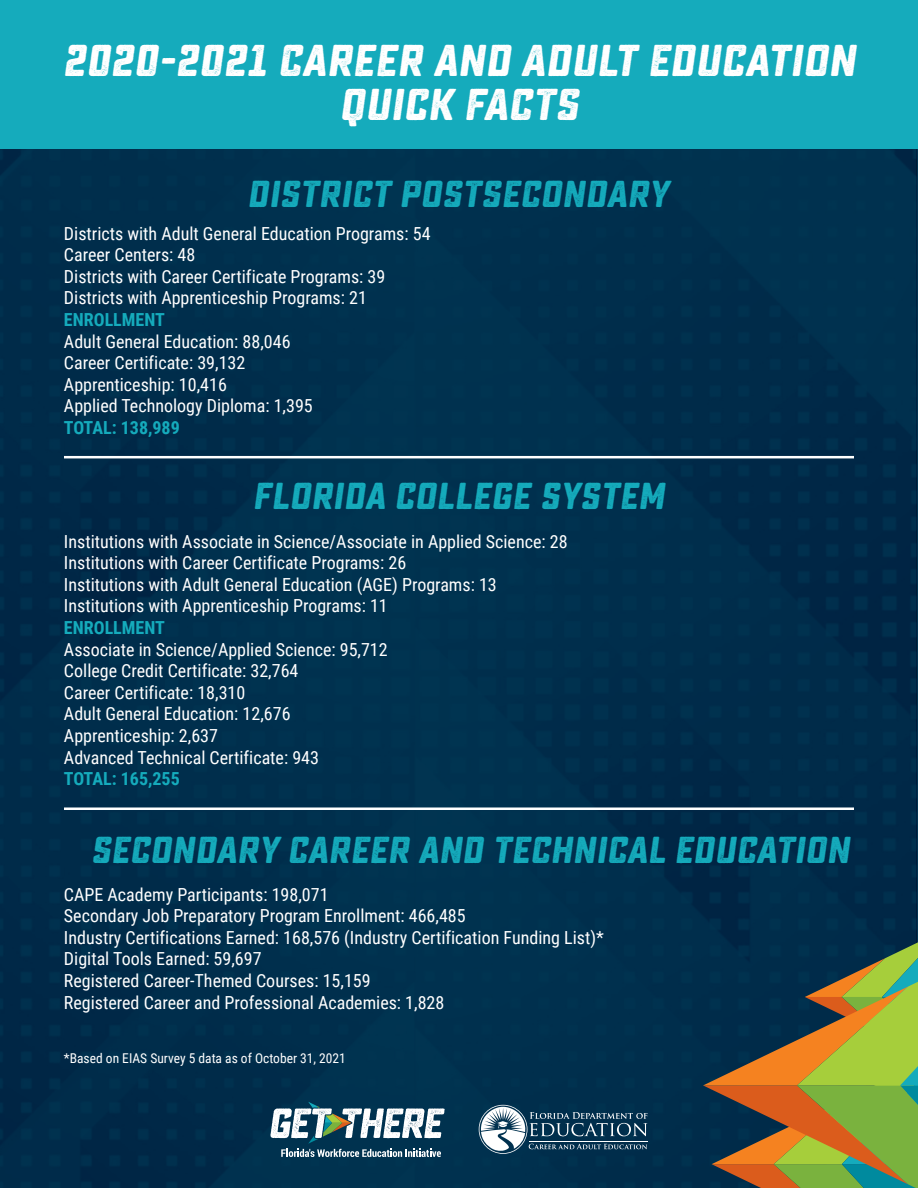
<style>
.page{position:relative;width:918px;height:1188px;background:#fff}
.page>*{position:absolute;margin:0;border:0;box-sizing:border-box;transform-origin:0 0}
.t1{font:44.55px/43.5px "Sucrose Slant Bold One";color:#fff;text-align:center}
.t2{font:37.5px "Sucrose Slant Bold One";color:#15abbc}
.t3{font:18px/21.6px "Roboto Condensed";color:#fff}
.t4{font:700 18px "Roboto Condensed";color:#15abbc}
.t5{font:13.5px "Roboto Condensed";color:#fff}
</style>
<div class="page">
<div style="left:0;top:149px;width:917px;height:1039px;background:#002f4d"></div>
<hr style="left:64px;top:807px;width:790px;height:3px;background:#fff">
<hr style="left:64px;top:456px;width:790px;height:2px;background:#fff">
<div style="left:0;top:0;width:918px;height:149px;background:#15abbc"></div>
<svg style="left:703px;top:890px;width:215px;height:298px;background:#576540"></svg>
<svg style="left:479px;top:1105px;width:169px;height:49px;background:#3f6278"></svg>
<hr style="left:529px;top:1141px;width:119px;height:1px;background:#fff">
<svg style="left:270px;top:1102px;width:175px;height:55px"></svg>
<h1 class="t1" style="left:62px;top:40px;width:795px">2020-2021 CAREER AND ADULT EDUCATION<br>QUICK FACTS</h1>
<h2 class="t2" style="left:247px;top:172px;width:423px">DISTRICT POSTSECONDARY</h2>
<p class="t3" style="left:64px;top:222px;width:368px">Districts with Adult General Education Programs: 54<br>Career Centers: 48<br>Districts with Career Certificate Programs: 39<br>Districts with Apprenticeship Programs: 21</p>
<h3 class="t4" style="left:64px;top:307px;width:102px">ENROLLMENT</h3>
<p class="t3" style="left:64px;top:330px;width:250px">Adult General Education: 88,046<br>Career Certificate: 39,132<br>Apprenticeship: 10,416<br>Applied Technology Diploma: 1,395</p>
<h3 class="t4" style="left:64px;top:415px;width:117px">TOTAL: 138,989</h3>
<h2 class="t2" style="left:253px;top:474px;width:413px">FLORIDA COLLEGE SYSTEM</h2>
<p class="t3" style="left:64px;top:530px;width:505px">Institutions with Associate in Science/Associate in Applied Science: 28<br>Institutions with Career Certificate Programs: 26<br>Institutions with Adult General Education (AGE) Programs: 13<br>Institutions with Apprenticeship Programs: 11</p>
<h3 class="t4" style="left:64px;top:615px;width:102px">ENROLLMENT</h3>
<p class="t3" style="left:64px;top:638px;width:325px">Associate in Science/Applied Science: 95,712<br>College Credit Certificate: 32,764<br>Career Certificate: 18,310<br>Adult General Education: 12,676<br>Apprenticeship: 2,637<br>Advanced Technical Certificate: 943</p>
<p class="t4" style="left:64px;top:766px;width:117px">TOTAL: 165,255</p>
<h2 class="t2" style="left:91px;top:828px;width:760px">SECONDARY CAREER AND TECHNICAL EDUCATION</h2>
<p class="t3" style="left:64px;top:883px;width:541px">CAPE Academy Participants: 198,071<br>Secondary Job Preparatory Program Enrollment: 466,485<br>Industry Certifications Earned: 168,576 (Industry Certification Funding List)* Digital Tools Earned: 59,697<br>Registered Career-Themed Courses: 15,159<br>Registered Career and Professional Academies: 1,828</p>
<p class="t5" style="left:64px;top:1049px;width:283px">*Based on EIAS Survey 5 data as of October 31, 2021</p>
</div>
